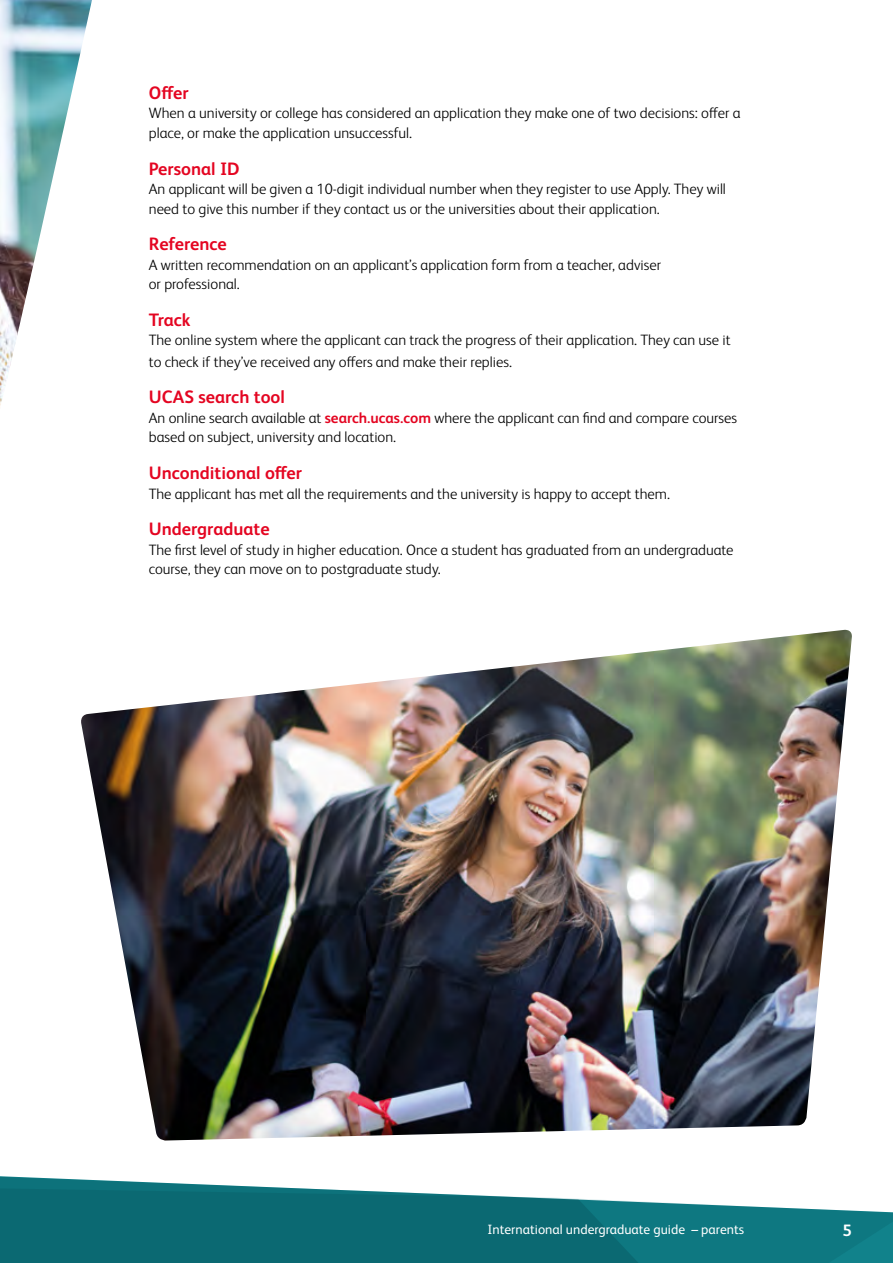
<style>
.page{position:relative;width:893px;height:1263px;background:#fff}
.page>*{position:absolute;margin:0;border:0;box-sizing:border-box;transform-origin:0 0}
.t1{font:700 18px "FS Albert Pro";color:#e40521}
.t2{font:700 16.5px "FS Albert Pro";color:#fff}
.t3{font:300 15px/19.5px "FS Albert Pro";color:#000}
.t4{font:13.5px "FS Albert Pro";color:#fff}
.s1{font-weight:700;color:#e40521}
</style>
<div class="page">
<img style="left:0;top:0;width:92px;height:406px">
<img style="left:81px;top:630px;width:771px;height:511px">
<svg style="left:0;top:1177px;width:893px;height:86px;fill:#0b6972"></svg>
<p class="t1" style="left:149px;top:80px;width:41px">Offer</p>
<p class="t3" style="left:149px;top:103px;width:593px">When a university or college has considered an application they make one of two decisions: offer a place, or make the application unsuccessful.</p>
<p class="t1" style="left:149px;top:156px;width:92px">Personal ID</p>
<p class="t3" style="left:149px;top:178px;width:579px">An applicant will be given a 10-digit individual number when they register to use Apply. They will need to give this number if they contact us or the universities about their application.</p>
<p class="t1" style="left:149px;top:231px;width:79px">Reference</p>
<p class="t3" style="left:149px;top:254px;width:514px">A written recommendation on an applicant’s application form from a teacher, adviser or professional.</p>
<p class="t1" style="left:149px;top:307px;width:43px">Track</p>
<p class="t3" style="left:149px;top:328px;width:583px;line-height:21.6px">The online system where the applicant can track the progress of their application. They can use it to check if they’ve received any offers and make their replies.</p>
<p class="t1" style="left:149px;top:385px;width:138px">UCAS search tool</p>
<p class="t3" style="left:149px;top:407px;width:590px">An online search available at <span class="s1">search.ucas.com</span> where the applicant can find and compare courses based on subject, university and location.</p>
<p class="t1" style="left:149px;top:460px;width:155px">Unconditional offer</p>
<p class="t3" style="left:149px;top:483px;width:523px">The applicant has met all the requirements and the university is happy to accept them.</p>
<p class="t1" style="left:149px;top:516px;width:122px">Undergraduate</p>
<p class="t3" style="left:149px;top:539px;width:586px">The first level of study in higher education. Once a student has graduated from an undergraduate course, they can move on to postgraduate study.</p>
<p class="t4" style="left:488px;top:1219px;width:258px">International undergraduate guide – parents</p>
<p class="t2" style="left:843px;top:1219px;width:11px">5</p>
</div>
